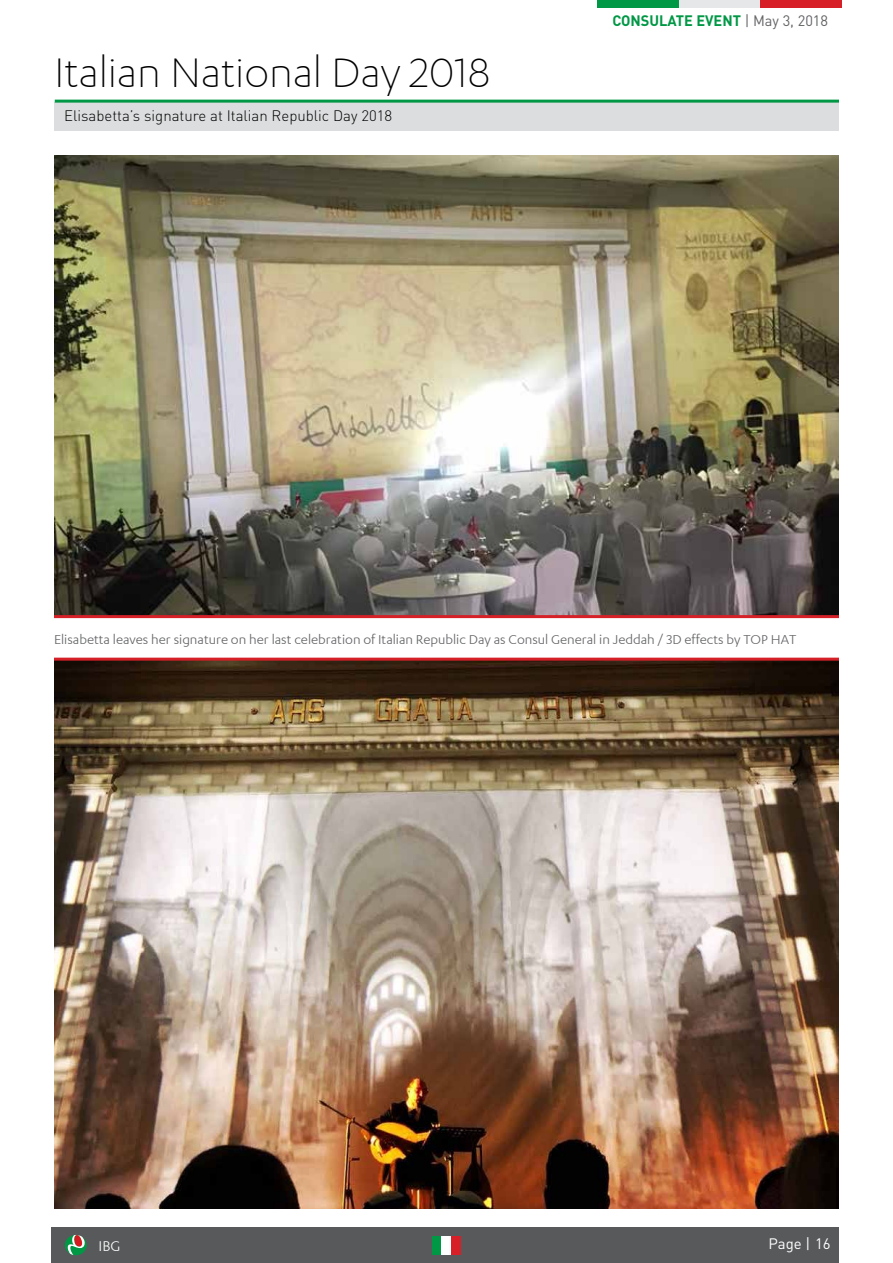
<style>
.page{position:relative;width:893px;height:1263px;background:#fff}
.page>*{position:absolute;margin:0;border:0;box-sizing:border-box;transform-origin:0 0}
.t1{font:300 48px "Karbon";color:#000}
.t2{font:16.5px "Karbon";color:#fff}
.t3{font:15px "Karbon";color:#636466}
.t4{font:300 15px "DIN Pro";color:#000}
.t5{font:700 15px "DIN Pro";color:#009745}
.t6{font:15px "DIN Pro";color:#fff}
.s1{font-weight:400;color:#636466}
</style>
<div class="page">
<div style="left:52px;top:1227px;width:787px;height:36px;background:#58595b"></div>
<div style="left:432px;top:1236px;width:10px;height:18px;background:#009745"></div>
<div style="left:442px;top:1236px;width:9px;height:18px;background:#fff"></div>
<div style="left:451px;top:1236px;width:9px;height:18px;background:#d61f26"></div>
<div style="left:65px;top:1235px;width:22px;height:20px;background:#009745;border-radius:50%"></div>
<svg style="left:67px;top:1235px;width:18px;height:20px"></svg>
<div style="left:55px;top:102px;width:784px;height:28px;background:#dcddde"></div>
<hr style="left:55px;top:100px;width:784px;height:3px;background:#009745">
<div style="left:598px;top:0;width:81px;height:7px;background:#009745"></div>
<div style="left:679px;top:0;width:81px;height:7px;background:#e6e7e8"></div>
<div style="left:760px;top:0;width:81px;height:7px;background:#d61f26"></div>
<img style="left:54px;top:155px;width:785px;height:460px">
<img style="left:54px;top:661px;width:785px;height:548px">
<hr style="left:54px;top:615px;width:785px;height:3px;background:#d52027">
<hr style="left:54px;top:658px;width:785px;height:3px;background:#d52027">
<h1 class="t1" style="left:54px;top:49px;width:438px">Italian National Day 2018</h1>
<p class="t4" style="left:64px;top:106px;width:330px">Elisabetta s’ signature at Italian Republic Day 2018</p>
<p class="t5" style="left:612px;top:10px;width:217px">CONSULATE EVENT <span class="s1">| May 3, 2018</span></p>
<p class="t3" style="left:54px;top:632px;width:744px">Elisabetta leaves her signature on her last celebration of Italian Republic Day as Consul General in Jeddah D3/ effects by TOP HAT</p>
<p class="t2" style="left:99px;top:1237px;width:23px">IBG</p>
<p class="t6" style="left:769px;top:1234px;width:64px">Page | 16</p>
</div>
